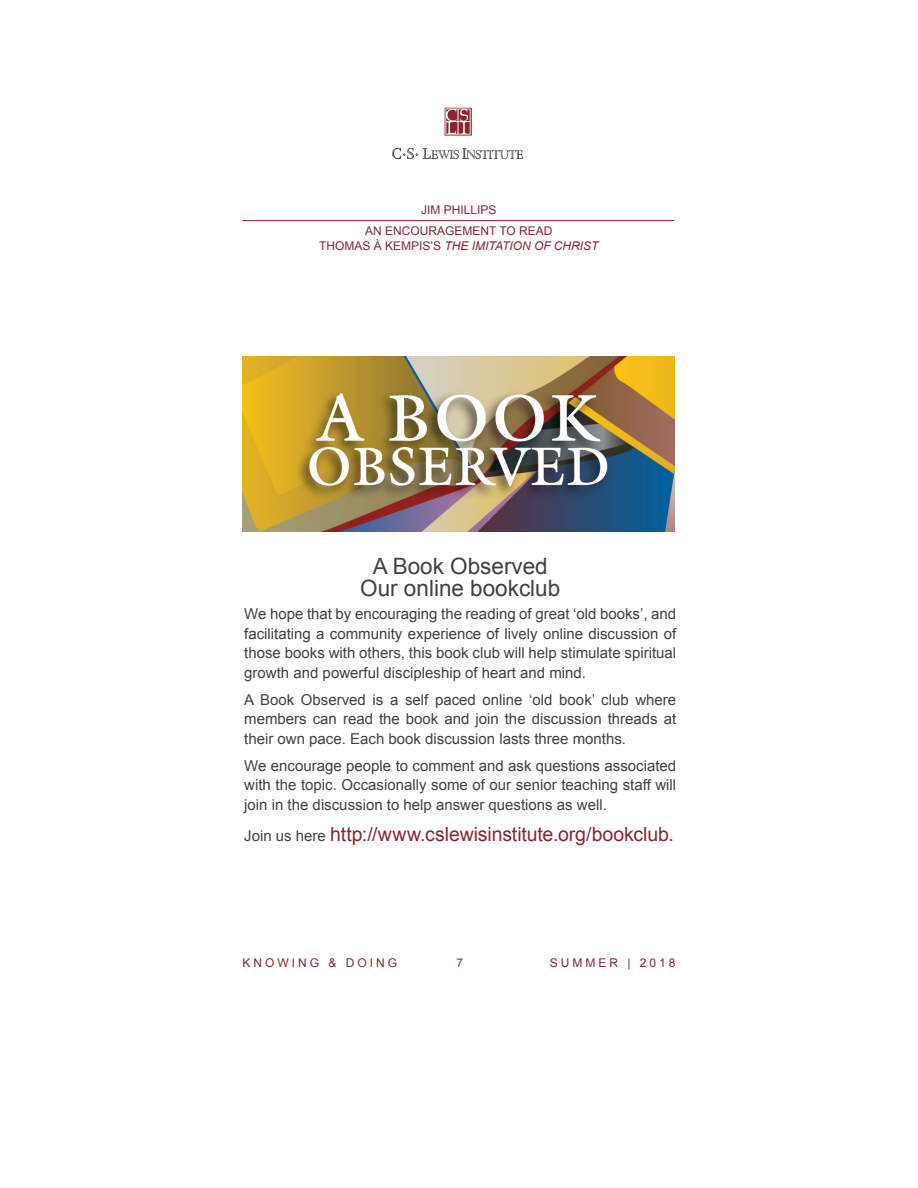
<style>
.page{position:relative;width:918px;height:1188px;background:#fff}
.page>*{position:absolute;margin:0;border:0;box-sizing:border-box;transform-origin:0 0}
.t1{font:22.5px/22.5px "Arial";color:#414042;text-align:center}
.t2{font:19.5px "Arial";letter-spacing:-.005em;color:#892533}
.t3{font:15px/19.5px "Arial";color:#414042;text-align:justify}
.t4{font:12px/14.4px "Arial";color:#892533;text-align:center}
.t5{font:12px "Arial";letter-spacing:.25em;color:#892533}
.t6{font:12px "Arial";color:#8c353f}
.s1{font-style:italic}
.s2{font-size:15px;color:#414042}
</style>
<div class="page">
<hr style="left:242px;top:220px;width:432px;height:1px;background:#892533">
<img style="left:392px;top:149px;width:131px;height:10px">
<img style="left:444px;top:108px;width:28px;height:27px">
<img style="left:242px;top:357px;width:432px;height:175px">
<p class="t4" style="left:421px;top:202px;width:77px">JIM PHILLIPS</p>
<p class="t4" style="left:319px;top:224px;width:281px">AN ENCOURAGEMENT TO READ<br>THOMAS À KEMPIS’S <span class="s1">THE IMITATION OF CHRIST</span></p>
<h1 class="t1" style="left:360px;top:555px;width:202px">A Book Observed<br>Our online bookclub</h1>
<p class="t3" style="left:244px;top:604px;width:434px">We hope that by encouraging the reading of great ‘old books’, and facilitating a community experience of lively online discussion of those books with others, this book club will help stimulate spiritual growth and powerful discipleship of heart and mind.</p>
<p class="t3" style="left:244px;top:690px;width:433px">A Book Observed is a self paced online ‘old book’ club where members can read the book and join the discussion threads at their own pace. Each book discussion lasts three months.</p>
<p class="t3" style="left:244px;top:756px;width:434px">We encourage people to comment and ask questions associated with the topic. Occasionally some of our senior teaching staff will join in the discussion to help answer questions as well.</p>
<h2 class="t2" style="left:244px;top:822px;width:431px"><span class="s2">Join us here</span> http://www.cslewisinstitute.org/bookclub.</h2>
<p class="t5" style="left:242px;top:955px;width:156px">KNOWING &amp; DOING</p>
<p class="t5" style="left:550px;top:955px;width:127px">SUMMER | 2018</p>
<p class="t6" style="left:456px;top:955px;width:8px">7</p>
</div>
